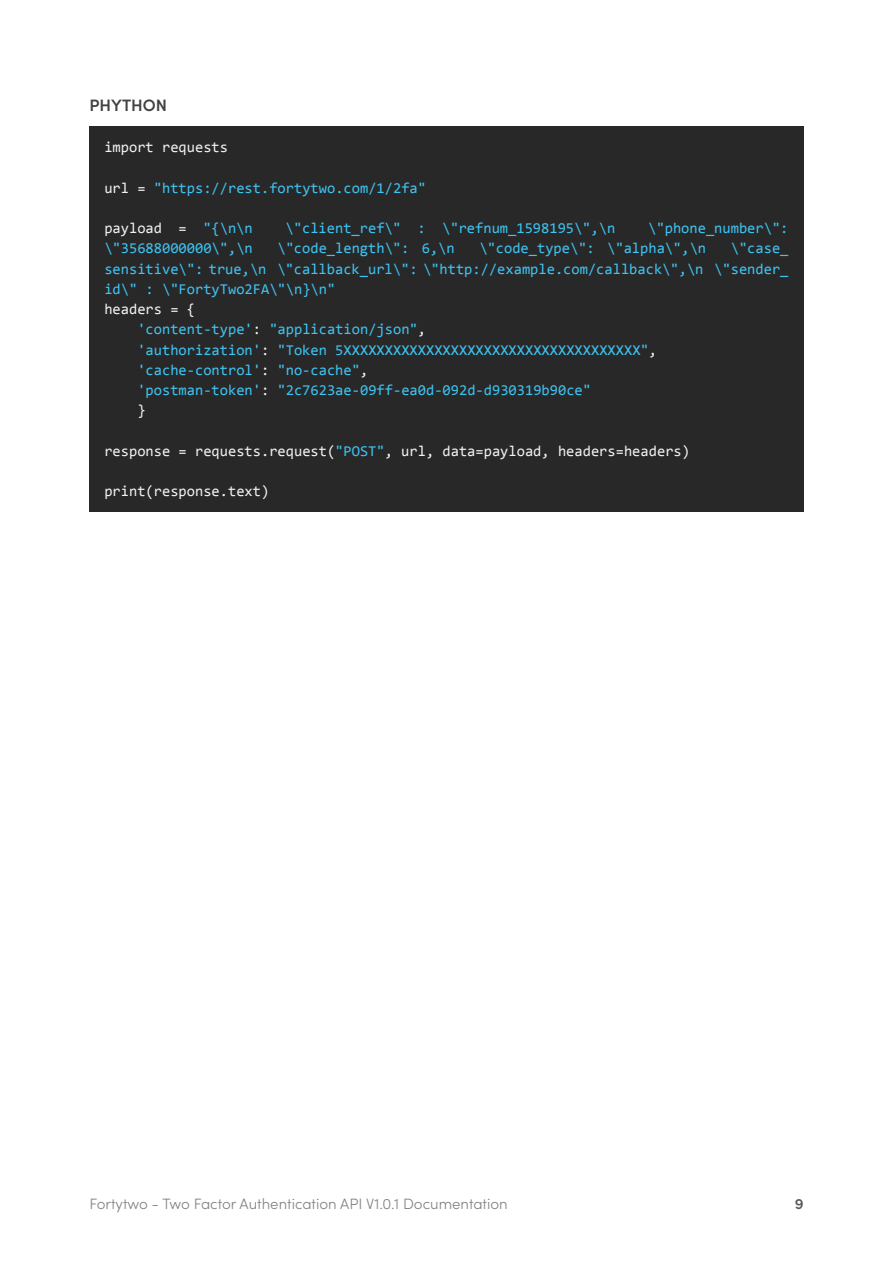
<style>
.page{position:relative;width:893px;height:1263px;background:#fff}
.page>*{position:absolute;margin:0;border:0;box-sizing:border-box;transform-origin:0 0}
.t1{font:600 16.5px "Sofia Pro";color:#414042}
.t2{font:15px/20.2px "Consolas";color:#3dc4f2;text-align:justify}
.t3{font:15px "Consolas";color:#f1f1f2}
.t4{font:300 15px "Sofia Pro";color:#808285}
.t5{font:600 15px "Sofia Pro";color:#58595b}
.s1{color:#f1f1f2}
.s2{color:#3dc4f2}
</style>
<div class="page">
<div style="left:89px;top:126px;width:714px;height:385px;background:#292829"></div>
<p class="t1" style="left:89px;top:93px;width:79px">PHYTHON</p>
<p class="t3" style="left:104px;top:138px;width:125px">import requests</p>
<p class="t2" style="left:104px;top:177px;width:323px"><span class="s1">url =</span> "https://rest.fortytwo.com/1/2fa"</p>
<p class="t3" style="left:104px;top:219px;width:150px">payload = <span class="s2">"{\n\n</span></p>
<p class="t2" style="left:286px;top:217px;width:331px">\"client_ref\" : \"refnum_1598195\",\n</p>
<p class="t2" style="left:648px;top:217px;width:142px">\"phone_number\":</p>
<p class="t2" style="left:104px;top:238px;width:150px">\"35688000000\",\n</p>
<p class="t2" style="left:277px;top:238px;width:179px">\"code_length\": 6,\n</p>
<p class="t2" style="left:479px;top:238px;width:228px">\"code_type\": \"alpha\",\n</p>
<p class="t2" style="left:104px;top:238px;width:686px;text-indent:626px">\"case_ sensitive\": true,\n \"callback_url\": \"http://example.com/callback\",\n \"sender_ id\" : \"FortyTwo2FA\"\n}\n"</p>
<p class="t2" style="left:137px;top:298px;width:521px;text-align:left;text-indent:-33px"><span class="s1">headers = {<br></span>'content-type'<span class="s1">:</span> "application/json"<span class="s1">,<br></span>'authorization'<span class="s1">:</span> "Token 5XXXXXXXXXXXXXXXXXXXXXXXXXXXXXXXXXXXX"<span class="s1">, </span>'cache-control'<span class="s1">:</span> "no-cache"<span class="s1">,<br></span>'postman-token'<span class="s1">:</span> "2c7623ae-09ff-ea0d-092d-d930319b90ce"<br><span class="s1">}</span></p>
<p class="t3" style="left:104px;top:442px;width:587px">response = requests.request(<span class="s2">"POST"</span>, url, data=payload, headers=headers)</p>
<p class="t3" style="left:104px;top:482px;width:167px">print(response.text)</p>
<p class="t4" style="left:89px;top:1193px;width:420px">Fortytwo - Two Factor Authentication API V1.0.1 Documentation</p>
<p class="t5" style="left:795px;top:1192px;width:10px">9</p>
</div>
